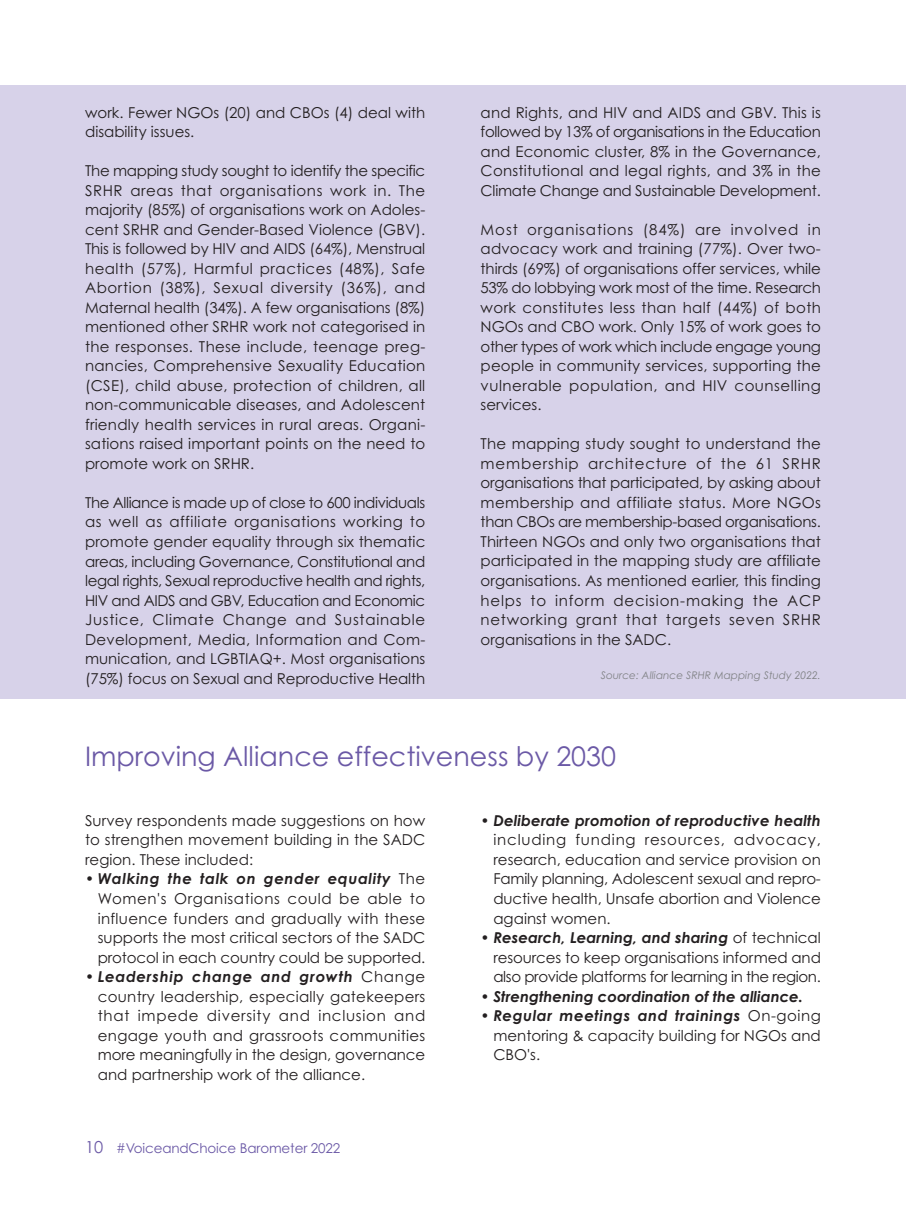
<style>
.page{position:relative;width:906px;height:1217px;background:#fff}
.page>*{position:absolute;margin:0;border:0;box-sizing:border-box;transform-origin:0 0}
.t1{font:27px "Century Gothic";color:#6b59a6}
.t2{font:15px/19.5px "Century Gothic";color:#231f20;text-align:justify}
.t3{font:italic 700 15px "Century Gothic";color:#231f20}
.t4{font:13.5px "Century Gothic";letter-spacing:-.01em;color:#6b59a6}
.t5{font:italic 10.5px "Century Gothic";color:#808285}
.s1{font-weight:700;font-style:italic}
.s2{font-size:16.5px}
.s3{font-weight:400;font-style:normal}
</style>
<div class="page">
<div style="left:0;top:85px;width:906px;height:613px;background:#d7d2e9"></div>
<p class="t2" style="left:85px;top:104px;width:342px">work. Fewer NGOs (20) and CBOs (4) deal with disability issues.</p>
<p class="t2" style="left:85px;top:162px;width:342px">The mapping study sought to identify the specific SRHR areas that organisations work in. The majority (85%) of organisations work on Adoles&shy;cent SRHR and Gender-Based Violence (GBV).<br>This is followed by HIV and AIDS (64%), Menstrual health (57%), Harmful practices (48%), Safe Abortion (38%), Sexual diversity (36%), and Maternal health (34%). A few organisations (8%) mentioned other SRHR work not categorised in the responses. These include, teenage preg&shy;nancies, Comprehensive Sexuality Education (CSE), child abuse, protection of children, all non-communicable diseases, and Adolescent friendly health services in rural areas. Organi&shy;sations raised important points on the need to promote work on SRHR.</p>
<p class="t2" style="left:85px;top:494px;width:342px">The Alliance is made up of close to 600 individuals as well as affiliate organisations working to promote gender equality through six thematic areas, including Governance, Constitutional and legal rights, Sexual reproductive health and rights, HIV and AIDS and GBV, Education and Economic Justice, Climate Change and Sustainable Development, Media, Information and Com&shy;munication, and LGBTIAQ+. Most organisations (75%) focus on Sexual and Reproductive Health</p>
<p class="t2" style="left:480px;top:104px;width:342px">and Rights, and HIV and AIDS and GBV. This is followed by 13% of organisations in the Education and Economic cluster, 8% in the Governance, Constitutional and legal rights, and 3% in the Climate Change and Sustainable Development.</p>
<p class="t2" style="left:480px;top:221px;width:342px">Most organisations (84%) are involved in advocacy work and training (77%). Over two&shy;thirds (69%) of organisations offer services, while 53% do lobbying work most of the time. Research work constitutes less than half (44%) of both NGOs and CBO work. Only 15% of work goes to other types of work which include engage young people in community services, supporting the vulnerable population, and HIV counselling services.</p>
<p class="t2" style="left:480px;top:435px;width:342px">The mapping study sought to understand the membership architecture of the 61 SRHR organisations that participated, by asking about membership and affiliate status. More NGOs than CBOs are membership-based organisations.<br>Thirteen NGOs and only two organisations that participated in the mapping study are affiliate organisations. As mentioned earlier, this finding helps to inform decision-making the ACP networking grant that targets seven SRHR organisations in the SADC.</p>
<p class="t5" style="left:601px;top:671px;width:221px">Source: Alliance SRHR Mapping Study 2022.</p>
<h1 class="t1" style="left:85px;top:745px;width:532px">Improving Alliance effectiveness by 2030</h1>
<p class="t2" style="left:85px;top:812px;width:342px">Survey respondents made suggestions on how to strengthen movement building in the SADC region. These included:</p>
<p class="t2" style="left:98px;top:870px;width:329px;text-indent:-13px">• <span class="s1">Walking the talk on gender equality</span> The Women's Organisations could be able to influence funders and gradually with these supports the most critical sectors of the SADC protocol in each country could be supported.</p>
<p class="t2" style="left:98px;top:968px;width:329px;text-indent:-13px">• <span class="s1">Leadership change and growth</span> Change country leadership, especially gatekeepers that impede diversity and inclusion and engage youth and grassroots communities more meaningfully in the design, governance and partnership work of the alliance.</p>
<p class="t4" style="left:85px;top:1142px;width:257px"><span class="s2">10</span> #VoiceandChoice Barometer 2022</p>
<p class="t2" style="left:493px;top:812px;width:329px;text-indent:-13px">• <span class="s1">Deliberate promotion of reproductive health </span>including funding resources, advocacy, research, education and service provision on Family planning, Adolescent sexual and repro&shy;ductive health, Unsafe abortion and Violence against women.</p>
<p class="t2" style="left:493px;top:929px;width:329px;text-indent:-13px">• <span class="s1">Research, Learning, and sharing</span> of technical resources to keep organisations informed and also provide platforms for learning in the region.</p>
<p class="t3" style="left:480px;top:990px;width:324px"><span class="s3">•</span> Strengthening coordination of the alliance.</p>
<p class="t2" style="left:493px;top:1007px;width:329px;text-indent:-13px">• <span class="s1">Regular meetings and trainings</span> On-going mentoring &amp; capacity building for NGOs and CBO's.</p>
</div>
